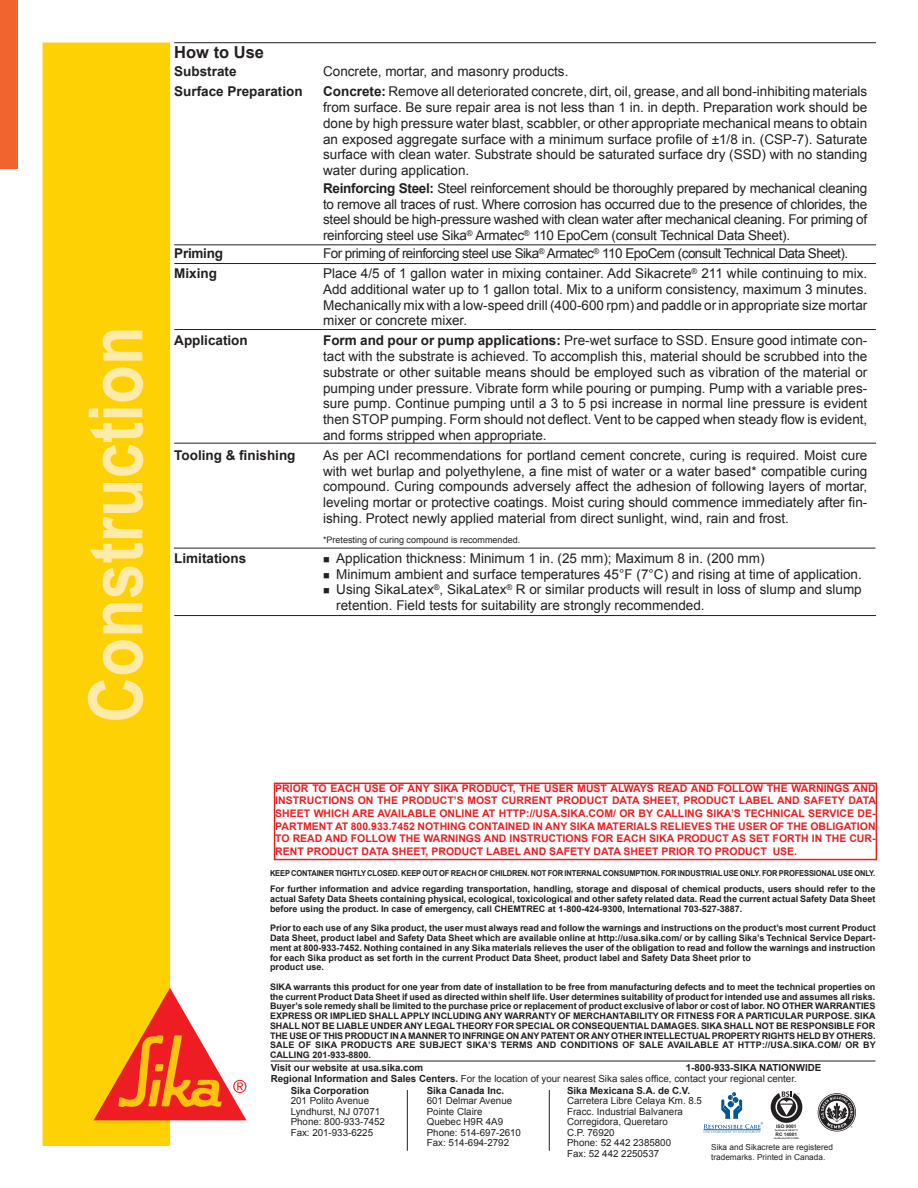
<style>
.page{position:relative;width:918px;height:1188px;background:#fff}
.page>*{position:absolute;margin:0;border:0;box-sizing:border-box;transform-origin:0 0}
.t1{font:700 75px "Arial";color:#ffeba9;scale:.85 1}
.Body_text{font:700 16.5px "Arial";color:#231f20}
.Body_text-2{font:13.5px/15.8px "Arial";color:#231f20;text-align:justify}
.Body_text-3{font:13.5px "Arial";letter-spacing:-.04em;color:#231f20}
.Body_text-4{font:700 13.5px "Arial";color:#231f20}
.Body_text-5{font:700 13.5px "Arial";letter-spacing:-.02em;color:#231f20}
.t2{font:700 10.5px/12.6px "Arial";color:#ee1d23;text-align:justify}
.t3{font:9.75px/10.5px "Arial";color:#231f20}
.t4{font:700 9.75px "Arial";color:#231f20}
.t5{font:700 9px/9.8px "Arial";color:#231f20;text-align:justify}
.Body_text-6{font:9px "Arial";color:#231f20}
.t6{font:8.25px/9.9px "Arial";color:#231f20}
.t7{font:700 8.1px "Arial";letter-spacing:-.015em;color:#231f20;scale:.92 1}
.t8{font:700 4.8px "Arial";color:#231f20}
.t9{font:700 2.25px "Arial";color:#231f20}
.s1{font-weight:700}
</style>
<div class="page">
<div style="left:43px;top:43px;width:127px;height:1103px;background:#fed105"></div>
<svg style="left:94px;top:988px;width:152px;height:132px"></svg>
<hr style="left:271px;top:1061px;width:604px;height:1px;background:#231f20">
<hr style="left:407px;top:1090px;width:1px;height:61px;background:#231f20">
<hr style="left:549px;top:1090px;width:1px;height:61px;background:#231f20">
<svg style="left:703px;top:1092px;width:60px;height:41px"></svg>
<svg style="left:818px;top:1093px;width:38px;height:39px"></svg>
<svg style="left:771px;top:1091px;width:31px;height:32px"></svg>
<hr style="left:174px;top:263px;width:702px;height:1px;background:#231f20">
<hr style="left:174px;top:443px;width:702px;height:1px;background:#231f20">
<hr style="left:174px;top:548px;width:701px;height:1px;background:#231f20">
<hr style="left:174px;top:615px;width:702px;height:1px;background:#231f20">
<hr style="left:174px;top:42px;width:702px;height:1px;background:#231f20">
<hr style="left:174px;top:245px;width:702px;height:1px;background:#231f20">
<hr style="left:174px;top:329px;width:702px;height:1px;background:#231f20">
<div style="left:274px;top:783px;width:603px;height:77px;border:2px solid #ee1d23"></div>
<div style="left:0;top:0;width:18px;height:169px;background:#f2642f"></div>
<h1 class="t1" style="left:66px;top:723px;width:468px;rotate:-90deg">Construction</h1>
<p class="Body_text" style="left:174px;top:42px;width:91px">How to Use</p>
<p class="Body_text-4" style="left:174px;top:63px;width:64px">Substrate</p>
<p class="Body_text-2" style="left:323px;top:64px;width:247px">Concrete, mortar, and masonry products.</p>
<p class="Body_text-4" style="left:174px;top:83px;width:130px">Surface Preparation</p>
<p class="Body_text-2" style="left:323px;top:84px;width:546px"><span class="s1">Concrete:</span> Remove all deteriorated concrete, dirt, oil, grease, and all bond-inhibiting materials from surface. Be sure repair area is not less than 1 in. in depth. Preparation work should be done by high pressure water blast, scabbler, or other appropriate mechanical means to obtain an exposed aggregate surface with a minimum surface profile of ±1/8 in. (CSP-7). Saturate surface with clean water. Substrate should be saturated surface dry (SSD) with no standing water during application.</p>
<p class="Body_text-2" style="left:323px;top:180px;width:546px"><span class="s1">Reinforcing Steel:</span> Steel reinforcement should be thoroughly prepared by mechanical cleaning to remove all traces of rust. Where corrosion has occurred due to the presence of chlorides, the steel should be high-pressure washed with clean water after mechanical cleaning. For priming of reinforcing steel use Sika<sup>®</sup> Armatec<sup>®</sup> 110 EpoCem (consult Technical Data Sheet).</p>
<p class="Body_text-5" style="left:174px;top:244px;width:50px">Priming</p>
<p class="Body_text-3" style="left:323px;top:244px;width:527px">For priming of reinforcing steel use Sika<sup>®</sup> Armatec<sup>®</sup> 110 EpoCem (consult Technical Data Sheet).</p>
<p class="Body_text-4" style="left:174px;top:264px;width:44px">Mixing</p>
<p class="Body_text-2" style="left:323px;top:266px;width:546px">Place 4/5 of 1 gallon water in mixing container. Add Sikacrete<sup>®</sup> 211 while continuing to mix.<br>Add additional water up to 1 gallon total. Mix to a uniform consistency, maximum 3 minutes.<br>Mechanically mix with a low-speed drill (400-600 rpm) and paddle or in appropriate size mortar mixer or concrete mixer.</p>
<p class="Body_text-4" style="left:174px;top:332px;width:75px">Application</p>
<p class="Body_text-2" style="left:323px;top:333px;width:546px"><span class="s1">Form and pour or pump applications:</span> Pre-wet surface to SSD. Ensure good intimate con&shy;tact with the substrate is achieved. To accomplish this, material should be scrubbed into the substrate or other suitable means should be employed such as vibration of the material or pumping under pressure. Vibrate form while pouring or pumping. Pump with a variable pres&shy;sure pump. Continue pumping until a 3 to 5 psi increase in normal line pressure is evident then STOP pumping. Form should not deflect. Vent to be capped when steady flow is evident, and forms stripped when appropriate.</p>
<p class="Body_text-4" style="left:174px;top:446px;width:123px">Tooling &amp; finishing</p>
<p class="Body_text-2" style="left:323px;top:447px;width:546px">As per ACI recommendations for portland cement concrete, curing is required. Moist cure with wet burlap and polyethylene, a fine mist of water or a water based* compatible curing compound. Curing compounds adversely affect the adhesion of following layers of mortar, leveling mortar or protective coatings. Moist curing should commence immediately after fin&shy;ishing. Protect newly applied material from direct sunlight, wind, rain and frost.</p>
<p class="Body_text-6" style="left:323px;top:534px;width:199px">*Pretesting of curing compound is recommended.</p>
<p class="Body_text-4" style="left:174px;top:549px;width:74px">Limitations</p>
<p class="Body_text-2" style="left:323px;top:550px;width:443px">■ Application thickness: Minimum 1 in. (25 mm); Maximum 8 in. (200 mm)</p>
<p class="Body_text-2" style="left:323px;top:566px;width:540px">■ Minimum ambient and surface temperatures 45°F (7°C) and rising at time of application.</p>
<p class="Body_text-2" style="left:336px;top:582px;width:527px;text-indent:-13px">■ Using SikaLatex<sup>®</sup>, SikaLatex<sup>®</sup> R or similar products will result in loss of slump and slump retention. Field tests for suitability are strongly recommended.</p>
<p class="t2" style="left:275px;top:782px;width:602px">PRIOR TO EACH USE OF ANY SIKA PRODUCT, THE USER MUST ALWAYS READ AND FOLLOW THE WARNINGS AND INSTRUCTIONS ON THE PRODUCT’S MOST CURRENT PRODUCT DATA SHEET, PRODUCT LABEL AND SAFETY DATA SHEET WHICH ARE AVAILABLE ONLINE AT HTTP://USA.SIKA.COM/ OR BY CALLING SIKA’S TECHNICAL SERVICE DE-PARTMENT AT 800.933.7452 NOTHING CONTAINED IN ANY SIKA MATERIALS RELIEVES THE USER OF THE OBLIGATION TO READ AND FOLLOW THE WARNINGS AND INSTRUCTIONS FOR EACH SIKA PRODUCT AS SET FORTH IN THE CUR-RENT PRODUCT DATA SHEET, PRODUCT LABEL AND SAFETY DATA SHEET PRIOR TO PRODUCT USE.</p>
<p class="t7" style="left:270px;top:868px;width:659px">KEEP CONTAINER TIGHTLY CLOSED. KEEP OUT OF REACH OF CHILDREN. NOT FOR INTERNAL CONSUMPTION. FOR INDUSTRIAL USE ONLY. FOR PROFESSIONAL USE ONLY.</p>
<p class="t5" style="left:270px;top:885px;width:607px">For further information and advice regarding transportation, handling, storage and disposal of chemical products, users should refer to the actual Safety Data Sheets containing physical, ecological, toxicological and other safety related data. Read the current actual Safety Data Sheet before using the product. In case of emergency, call CHEMTREC at 1-800-424-9300, International 703-527-3887.</p>
<p class="t5" style="left:270px;top:924px;width:607px;text-align:left">Prior to each use of any Sika product, the user must always read and follow the warnings and instructions on the product’s most current Product Data Sheet, product label and Safety Data Sheet which are available online at http://usa.sika.com/ or by calling Sika’s Technical Service Depart&shy;ment at 800-933-7452. Nothing contained in any Sika materials relieves the user of the obligation to read and follow the warnings and instruction for each Sika product as set forth in the current Product Data Sheet, product label and Safety Data Sheet prior to<br>product use.</p>
<p class="t5" style="left:270px;top:982px;width:607px">SIKA warrants this product for one year from date of installation to be free from manufacturing defects and to meet the technical properties on the current Product Data Sheet if used as directed within shelf life. User determines suitability of product for intended use and assumes all risks.<br>Buyer’s sole remedy shall be limited to the purchase price or replacement of product exclusive of labor or cost of labor. NO OTHER WARRANTIES EXPRESS OR IMPLIED SHALL APPLY INCLUDING ANY WARRANTY OF MERCHANTABILITY OR FITNESS FOR A PARTICULAR PURPOSE. SIKA SHALL NOT BE LIABLE UNDER ANY LEGAL THEORY FOR SPECIAL OR CONSEQUENTIAL DAMAGES. SIKA SHALL NOT BE RESPONSIBLE FOR THE USE OF THIS PRODUCT IN A MANNER TO INFRINGE ON ANY PATENT OR ANY OTHER INTELLECTUAL PROPERTY RIGHTS HELD BY OTHERS.<br>SALE OF SIKA PRODUCTS ARE SUBJECT SIKA’S TERMS AND CONDITIONS OF SALE AVAILABLE AT HTTP://USA.SIKA.COM/ OR BY CALLING 201-933-8800.</p>
<p class="t4" style="left:271px;top:1061px;width:154px">Visit our website at usa.sika.com</p>
<p class="t4" style="left:686px;top:1061px;width:137px">1-800-933-SIKA NATIONWIDE</p>
<p class="t3" style="left:271px;top:1074px;width:528px"><span class="s1">Regional Information and Sales Centers.</span> For the location of your nearest Sika sales office, contact your regional center.</p>
<p class="t4" style="left:291px;top:1084px;width:80px">Sika Corporation</p>
<p class="t4" style="left:427px;top:1084px;width:79px">Sika Canada Inc.</p>
<p class="t4" style="left:567px;top:1084px;width:125px">Sika Mexicana S.A. de C.V.</p>
<p class="t3" style="left:291px;top:1096px;width:80px">201 Polito Avenue</p>
<p class="t3" style="left:427px;top:1096px;width:87px">601 Delmar Avenue</p>
<p class="t3" style="left:567px;top:1096px;width:136px">Carretera Libre Celaya Km. 8.5</p>
<p class="t3" style="left:291px;top:1106px;width:91px">Lyndhurst, NJ 07071</p>
<p class="t3" style="left:427px;top:1106px;width:57px">Pointe Claire</p>
<p class="t3" style="left:567px;top:1106px;width:117px">Fracc. Industrial Balvanera</p>
<p class="t3" style="left:291px;top:1117px;width:96px">Phone: 800-933-7452</p>
<p class="t3" style="left:427px;top:1117px;width:78px">Quebec H9R 4A9</p>
<p class="t3" style="left:567px;top:1117px;width:102px">Corregidora, Queretaro</p>
<p class="t3" style="left:291px;top:1127px;width:84px">Fax: 201-933-6225</p>
<p class="t3" style="left:427px;top:1127px;width:96px">Phone: 514-697-2610</p>
<p class="t3" style="left:567px;top:1127px;width:49px">C.P. 76920</p>
<p class="t3" style="left:427px;top:1138px;width:84px">Fax: 514-694-2792</p>
<p class="t3" style="left:567px;top:1138px;width:106px">Phone: 52 442 2385800<br>Fax: 52 442 2250537</p>
<p class="t8" style="left:776px;top:1123px;width:22px">ISO 9001</p>
<p class="t9" style="left:775px;top:1129px;width:25px">Certificate # FM 69711</p>
<p class="t8" style="left:776px;top:1131px;width:23px">RC 14001</p>
<p class="t9" style="left:774px;top:1136px;width:26px">Certificate # RC 510999</p>
<p class="t6" style="left:711px;top:1142px;width:123px">Sika and Sikacrete are registered trademarks. Printed in Canada.</p>
</div>
